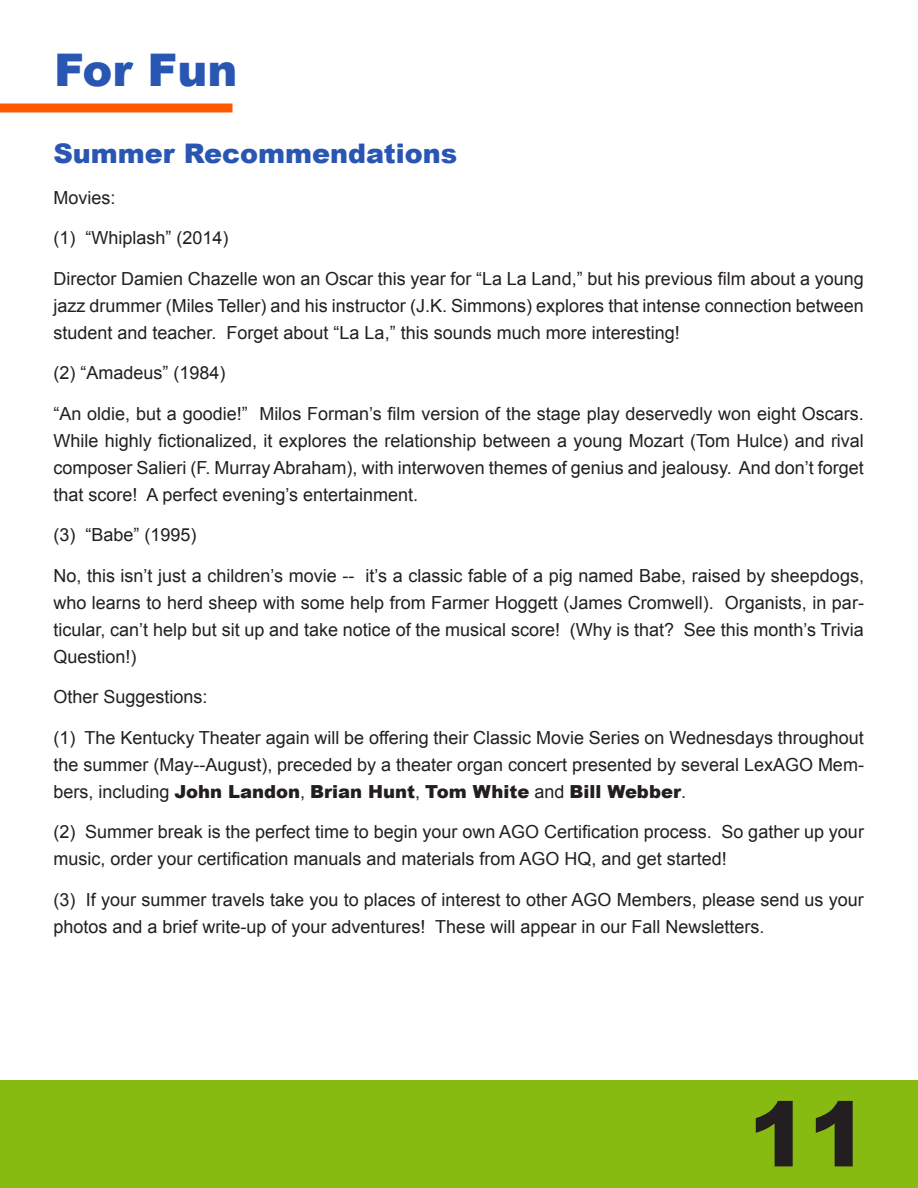
<style>
.page{position:relative;width:918px;height:1188px;background:#fff}
.page>*{position:absolute;margin:0;border:0;box-sizing:border-box;transform-origin:0 0}
.t1{font:900 90px "Arial";color:#231f20}
.t2{font:900 45px "Arial";color:#2956b2}
.t3{font:900 27px "Arial";color:#2956b2}
.t4{font:18px/27px "Arial";color:#231f20;text-align:justify}
.s1{font-weight:900}
</style>
<div class="page">
<div style="left:0;top:1080px;width:918px;height:108px;background:#87bb12"></div>
<div style="left:0;top:103px;width:232px;height:9px;background:#ff5900"></div>
<p class="t2" style="left:54px;top:37px;width:185px">For Fun</p>
<p class="t3" style="left:53px;top:134px;width:405px">Summer Recommendations</p>
<p class="t4" style="left:53px;top:184px;width:64px">Movies:</p>
<p class="t4" style="left:53px;top:225px;width:177px">(1) “Whiplash” (2014)</p>
<p class="t4" style="left:53px;top:265px;width:812px">Director Damien Chazelle won an Oscar this year for “La La Land,” but his previous film about a young jazz drummer (Miles Teller) and his instructor (J.K. Simmons) explores that intense connection between student and teacher. Forget about “La La,” this sounds much more interesting!</p>
<p class="t4" style="left:53px;top:360px;width:174px">(2) “Amadeus” (1984)</p>
<p class="t4" style="left:53px;top:400px;width:812px">“An oldie, but a goodie!” Milos Forman’s film version of the stage play deservedly won eight Oscars.<br>While highly fictionalized, it explores the relationship between a young Mozart (Tom Hulce) and rival composer Salieri (F. Murray Abraham), with interwoven themes of genius and jealousy. And don’t forget that score! A perfect evening’s entertainment.</p>
<p class="t4" style="left:53px;top:522px;width:145px">(3) “Babe” (1995)</p>
<p class="t4" style="left:53px;top:562px;width:812px">No, this isn’t just a children’s movie -- it’s a classic fable of a pig named Babe, raised by sheepdogs, who learns to herd sheep with some help from Farmer Hoggett (James Cromwell). Organists, in par&shy;ticular, can’t help but sit up and take notice of the musical score! (Why is that? See this month’s Trivia Question!)</p>
<p class="t4" style="left:53px;top:684px;width:156px">Other Suggestions:</p>
<p class="t4" style="left:53px;top:724px;width:812px">(1) The Kentucky Theater again will be offering their Classic Movie Series on Wednesdays throughout the summer (May--August), preceded by a theater organ concert presented by several LexAGO Mem&shy;bers, including <span class="s1">John Landon</span>, <span class="s1">Brian Hunt</span>, <span class="s1">Tom White</span> and <span class="s1">Bill Webber</span>.</p>
<p class="t4" style="left:53px;top:819px;width:812px">(2) Summer break is the perfect time to begin your own AGO Certification process. So gather up your music, order your certification manuals and materials from AGO HQ, and get started!</p>
<p class="t4" style="left:53px;top:886px;width:812px">(3) If your summer travels take you to places of interest to other AGO Members, please send us your photos and a brief write-up of your adventures! These will appear in our Fall Newsletters.</p>
<p class="t1" style="left:748px;top:1069px;width:122px">11</p>
</div>
